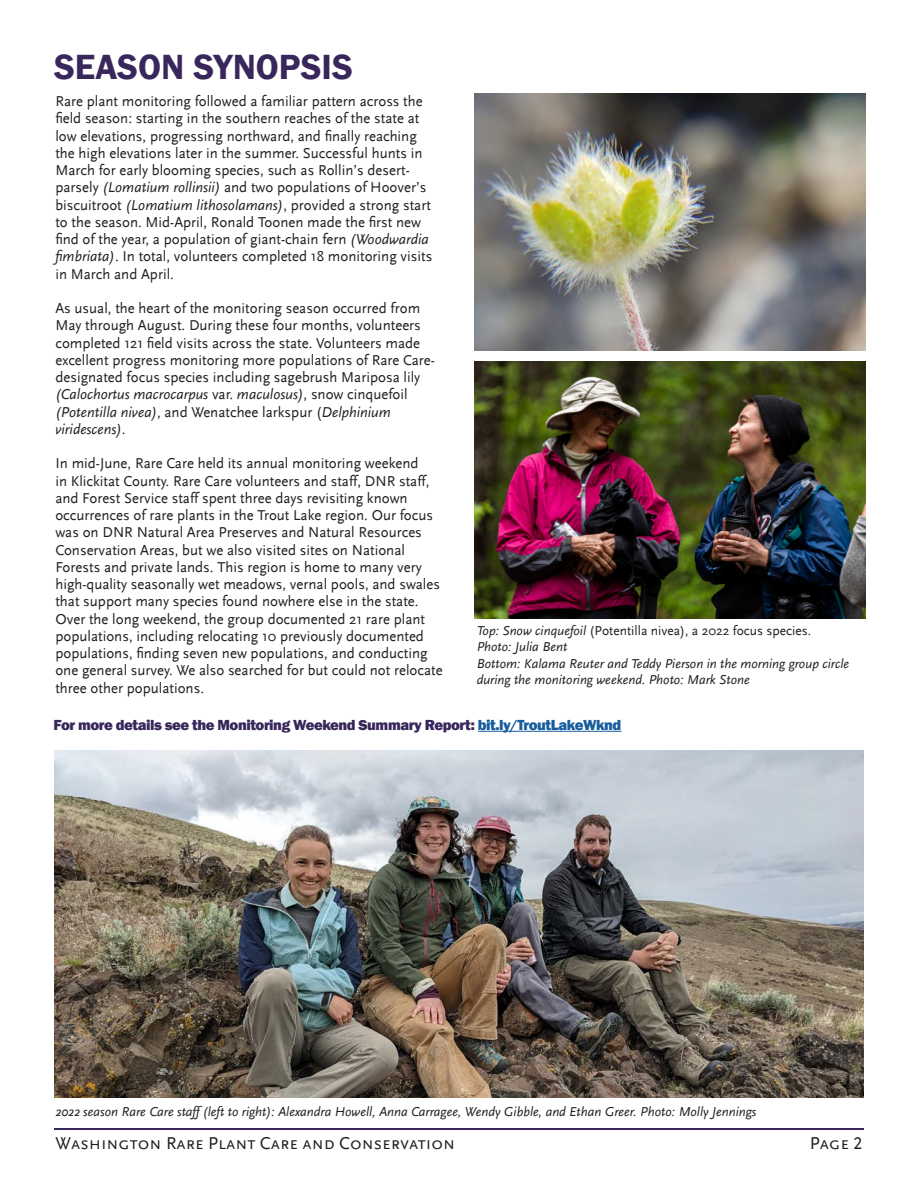
<style>
.page{position:relative;width:918px;height:1188px;background:#fff}
.page>*{position:absolute;margin:0;border:0;box-sizing:border-box;transform-origin:0 0}
.t1{font:600 36px "Franklin Gothic";color:#39275b}
.t2{font:18px "Scala Sans LF Caps";color:#231f20}
.article_body_copy{font:15px/17.2px "Scala Sans";color:#231f20}
.t3{font:800 15px "Franklin Gothic";letter-spacing:-.03em;color:#39275b}
.black_photo_credit{font:italic 13.5px/16.2px "Scala Sans";color:#231f20}
.black_photo_credit-2{font:13.5px "Scala Sans";color:#231f20}
.s1{font-style:italic}
.s2{color:#175d9e}
</style>
<div class="page">
<hr style="left:54px;top:1128px;width:810px;height:1px;background:#39275b">
<img style="left:474px;top:94px;width:391px;height:257px">
<hr style="left:478px;top:731px;width:143px;height:1px;background:#175d9e">
<img style="left:474px;top:361px;width:391px;height:257px">
<img style="left:54px;top:750px;width:810px;height:347px">
<p class="t1" style="left:54px;top:45px;width:300px">SEASON SYNOPSIS</p>
<p class="article_body_copy" style="left:55px;top:93px;width:379px">Rare plant monitoring followed a familiar pattern across the field season: starting in the southern reaches of the state at low elevations, progressing northward, and finally reaching the high elevations later in the summer. Successful hunts in March for early blooming species, such as Rollin’s desert&shy;parsely <span class="s1">(Lomatium rollinsii)</span> and two populations of Hoover’s biscuitroot <span class="s1">(Lomatium lithosolamans)</span>, provided a strong start to the season. Mid-April, Ronald Toonen made the first new find of the year, a population of giant-chain fern <span class="s1">(Woodwardia fimbriata)</span>. In total, volunteers completed 18 monitoring visits in March and April.</p>
<p class="article_body_copy" style="left:55px;top:300px;width:381px">As usual, the heart of the monitoring season occurred from May through August. During these four months, volunteers completed 121 field visits across the state. Volunteers made excellent progress monitoring more populations of Rare Care&shy;designated focus species including sagebrush Mariposa lily <span class="s1">(Calochortus macrocarpus</span> var. <span class="s1">maculosus)</span>, snow cinquefoil <span class="s1">(Potentilla nivea)</span>, and Wenatchee larkspur (<span class="s1">Delphinium viridescens)</span>.</p>
<p class="article_body_copy" style="left:55px;top:455px;width:389px">In mid-June, Rare Care held its annual monitoring weekend<br>in Klickitat County. Rare Care volunteers and staff, DNR staff, and Forest Service staff spent three days revisiting known occurrences of rare plants in the Trout Lake region. Our focus was on DNR Natural Area Preserves and Natural Resources Conservation Areas, but we also visited sites on National Forests and private lands. This region is home to many very high-quality seasonally wet meadows, vernal pools, and swales that support many species found nowhere else in the state.<br>Over the long weekend, the group documented 21 rare plant populations, including relocating 10 previously documented populations, finding seven new populations, and conducting one general survey. We also searched for but could not relocate three other populations.</p>
<p class="black_photo_credit-2" style="left:477px;top:623px;width:336px"><span class="s1">Top: Snow cinquefoil</span> (Potentilla nivea), a 2022 focus species.</p>
<p class="black_photo_credit" style="left:477px;top:639px;width:92px">Photo: Julia Bent</p>
<p class="black_photo_credit" style="left:477px;top:655px;width:374px">Bottom: Kalama Reuter and Teddy Pierson in the morning group circle during the monitoring weekend. Photo: Mark Stone</p>
<p class="t3" style="left:54px;top:715px;width:569px">For more details see the Monitoring Weekend Summary Report: <span class="s2">bit.ly/TroutLakeWknd</span></p>
<p class="black_photo_credit" style="left:55px;top:1104px;width:703px">2022 season Rare Care staff (left to right): Alexandra Howell, Anna Carragee, Wendy Gibble, and Ethan Greer. Photo: Molly Jennings</p>
<p class="t2" style="left:56px;top:1133px;width:401px">Washington Rare Plant Care and Conservation</p>
<p class="t2" style="left:810px;top:1133px;width:54px">Page 2</p>
</div>
